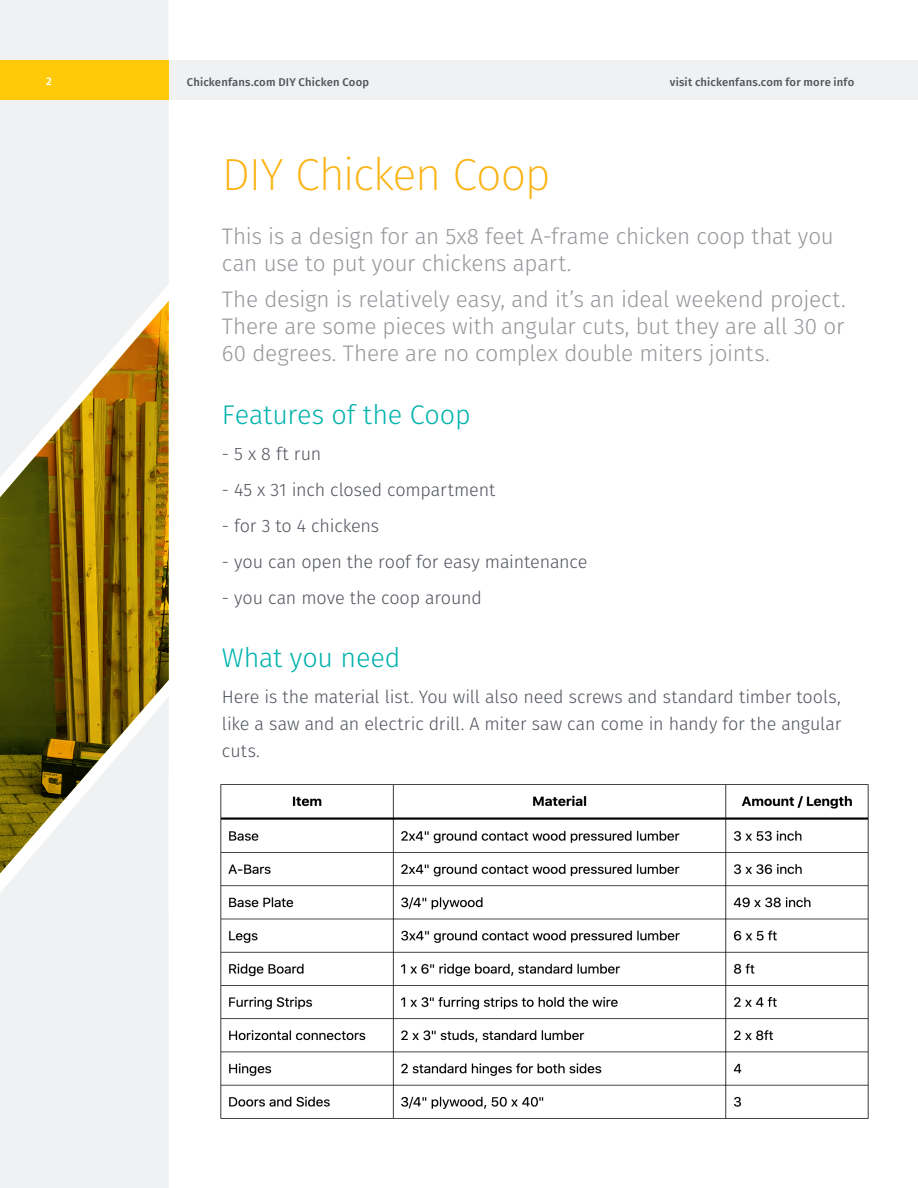
<style>
.page{position:relative;width:918px;height:1188px;background:#fff}
.page>*{position:absolute;margin:0;border:0;box-sizing:border-box;transform-origin:0 0}
.T5{font:200 45px "Fira Sans";letter-spacing:-.03em;color:#fbb416}
.BC{font:300 27px "Fira Sans";letter-spacing:-.01em;color:#00b2ad}
.t1{font:300 22.5px/27px "Fira Sans";letter-spacing:-.01em;color:#96969c}
.BC-2{font:300 18px/27px "Fira Sans";letter-spacing:-.01em;color:#4f535c;text-align:justify}
.t2{font:500 11.25px "Fira Sans";letter-spacing:.015em;color:#4f535c}
.t3{font:500 11.25px "Fira Sans";color:#fff}
</style>
<div class="page">
<div style="left:0;top:0;width:169px;height:301px;background:#f0f1f2"></div>
<div style="left:0;top:873px;width:169px;height:315px;background:#f0f1f2"></div>
<img style="left:0;top:301px;width:169px;height:572px">
<div style="left:147px;top:60px;width:771px;height:40px;background:#f0f1f2"></div>
<div style="left:0;top:60px;width:169px;height:40px;background:#feca0a"></div>
<img style="left:220px;top:784px;width:649px;height:335px">
<p class="t3" style="left:46px;top:72px;width:7px">2</p>
<p class="t2" style="left:187px;top:73px;width:184px">Chickenfans.com DIY Chicken Coop</p>
<p class="t2" style="left:670px;top:73px;width:186px">visit chickenfans.com for more info</p>
<p class="T5" style="left:222px;top:143px;width:330px">DIY Chicken Coop</p>
<h2 class="t1" style="left:222px;top:223px;width:613px">This is a design for an 5x8 feet A-frame chicken coop that you can use to put your chickens apart.</h2>
<h2 class="t1" style="left:222px;top:286px;width:625px;text-align:justify">The design is relatively easy, and it’s an ideal weekend project.<br>There are some pieces with angular cuts, but they are all 30 or 60 degrees. There are no complex double miters joints.</h2>
<p class="BC" style="left:222px;top:396px;width:250px">Features of the Coop</p>
<p class="BC-2" style="left:222px;top:440px;width:101px">- 5 x 8 ft run</p>
<p class="BC-2" style="left:222px;top:476px;width:275px">- 45 x 31 inch closed compartment</p>
<p class="BC-2" style="left:222px;top:512px;width:159px">- for 3 to 4 chickens</p>
<p class="BC-2" style="left:222px;top:548px;width:367px">- you can open the roof for easy maintenance</p>
<p class="BC-2" style="left:222px;top:584px;width:261px">- you can move the coop around</p>
<p class="BC" style="left:222px;top:639px;width:180px">What you need</p>
<p class="BC-2" style="left:222px;top:683px;width:621px">Here is the material list. You will also need screws and standard timber tools, like a saw and an electric drill. A miter saw can come in handy for the angular cuts.</p>
</div>
